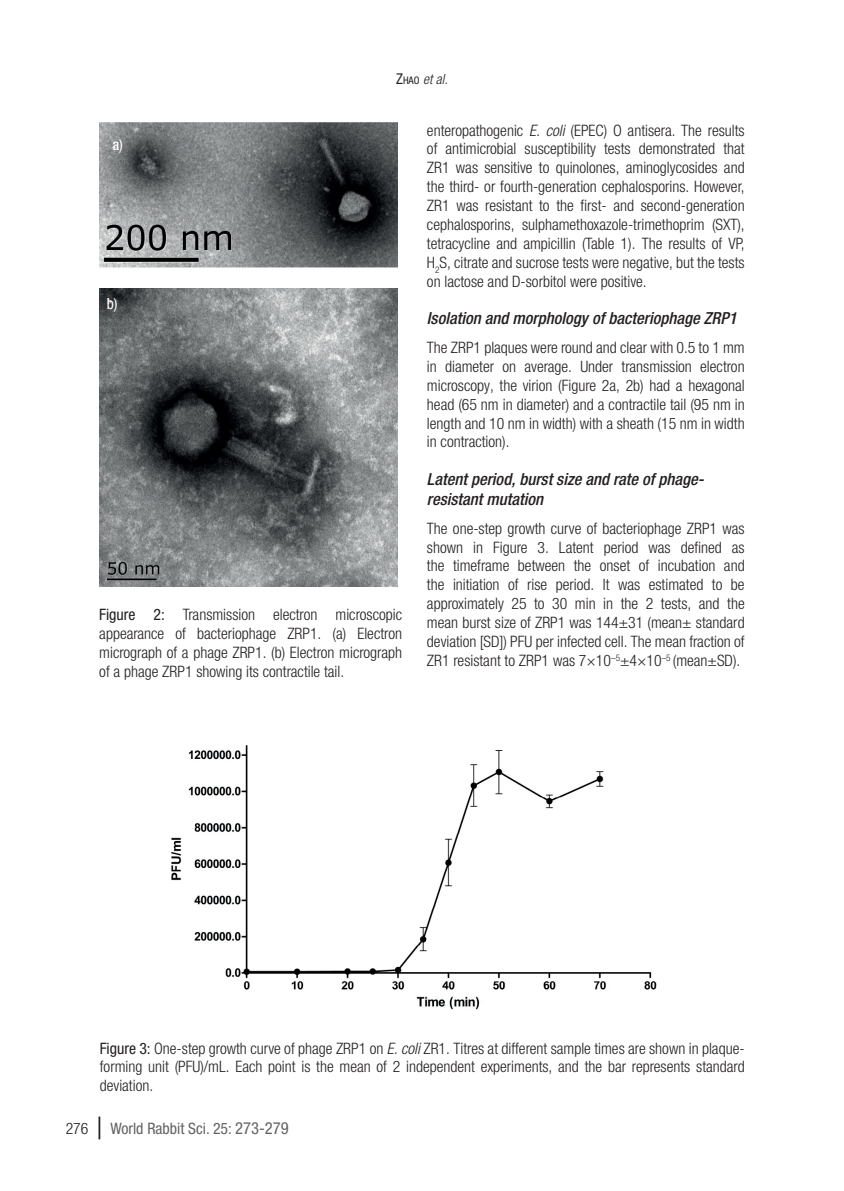
<style>
.page{position:relative;width:844px;height:1191px;background:#fff}
.page>*{position:absolute;margin:0;border:0;box-sizing:border-box;transform-origin:0 0}
.WRS_SUBTITULOS{font:italic 500 condensed 16.62px/19.9px "Helvetica Neue LTW1 G";color:#231f20}
.WRS_TEXTO{font:300 condensed 15.75px/18.9px "Helvetica Neue LTW1 G";color:#231f20;text-align:justify}
.WRS_TITULO_TABLAS{font:300 condensed 15.75px/18.9px "Helvetica Neue LTW1 G";color:#231f20;text-align:justify}
.t1{font:condensed 15.75px "Helvetica Neue LTW1 G";color:#636366}
.t2{font:300 condensed 15.75px "Helvetica Neue LTW1 G";color:#231f20}
.WRS_TEXTO_TABLAS{font:condensed 15.4px "Helvetica Neue LTW1 G";color:#fff}
.t3{font:italic 300 condensed 14px "Helvetica Neue LTW1 G";color:#231f20}
.s1{font-weight:400;font-style:normal;font-size:14.88px}
.s2{font-weight:400;font-style:normal;font-size:10.33px}
.s3{font-weight:400}
.s4{font-style:italic}
.s5{font-size:16.62px}
</style>
<div class="page">
<hr style="left:98px;top:1116px;width:2px;height:23px;background:#231f20">
<img style="left:99px;top:123px;width:298px;height:145px">
<img style="left:99px;top:289px;width:298px;height:297px">
<img style="left:171px;top:745px;width:486px;height:265px">
<p class="t3" style="left:396px;top:71px;width:53px"><span class="s1">Z</span><span class="s2">hao</span> et al.</p>
<p class="WRS_TEXTO_TABLAS" style="left:112px;top:135px;width:12px">a)</p>
<p class="WRS_TEXTO_TABLAS" style="left:107px;top:294px;width:12px">b)</p>
<p class="WRS_TITULO_TABLAS" style="left:99px;top:605px;width:304px"><span class="s3">Figure 2:</span> Transmission electron microscopic appearance of bacteriophage ZRP1. (a) Electron micrograph of a phage ZRP1. (b) Electron micrograph of a phage ZRP1 showing its contractile tail.</p>
<p class="WRS_TEXTO" style="left:427px;top:121px;width:319px">enteropathogenic <span class="s4">E. coli</span> (EPEC) O antisera. The results of antimicrobial susceptibility tests demonstrated that ZR1 was sensitive to quinolones, aminoglycosides and the third- or fourth-generation cephalosporins. However, ZR1 was resistant to the first- and second-generation cephalosporins, sulphamethoxazole-trimethoprim (SXT), tetracycline and ampicillin (Table 1). The results of VP, H<sub>2</sub>S, citrate and sucrose tests were negative, but the tests on lactose and D-sorbitol were positive.</p>
<p class="WRS_SUBTITULOS" style="left:427px;top:308px;width:311px">Isolation and morphology of bacteriophage ZRP1</p>
<p class="WRS_TEXTO" style="left:427px;top:338px;width:319px">The ZRP1 plaques were round and clear with 0.5 to 1 mm in diameter on average. Under transmission electron microscopy, the virion (Figure 2a, 2b) had a hexagonal head (65 nm in diameter) and a contractile tail (95 nm in length and 10 nm in width) with a sheath (15 nm in width in contraction).</p>
<p class="WRS_SUBTITULOS" style="left:427px;top:469px;width:279px">Latent period, burst size and rate of phage&shy;resistant mutation</p>
<p class="WRS_TEXTO" style="left:427px;top:519px;width:319px">The one-step growth curve of bacteriophage ZRP1 was shown in Figure 3. Latent period was defined as the timeframe between the onset of incubation and the initiation of rise period. It was estimated to be approximately 25 to 30 min in the 2 tests, and the mean burst size of ZRP1 was 144±31 (mean± standard deviation [SD]) PFU per infected cell. The mean fraction of ZR1 resistant to ZRP1 was 7×10<sup>–5</sup>±4×10<sup>–5</sup> (mean±SD).</p>
<p class="WRS_TITULO_TABLAS" style="left:100px;top:1038px;width:646px"><span class="s3">Figure 3:</span> One-step growth curve of phage ZRP1 on <span class="s4">E. coli</span> ZR1. Titres at different sample times are shown in plaque&shy;forming unit (PFU)/mL. Each point is the mean of 2 independent experiments, and the bar represents standard deviation.</p>
<p class="t2" style="left:66px;top:1119px;width:24px">276</p>
<p class="t1" style="left:110px;top:1119px;width:180px">World Rabbit Sci. 25: <span class="s5">273-279</span></p>
</div>
